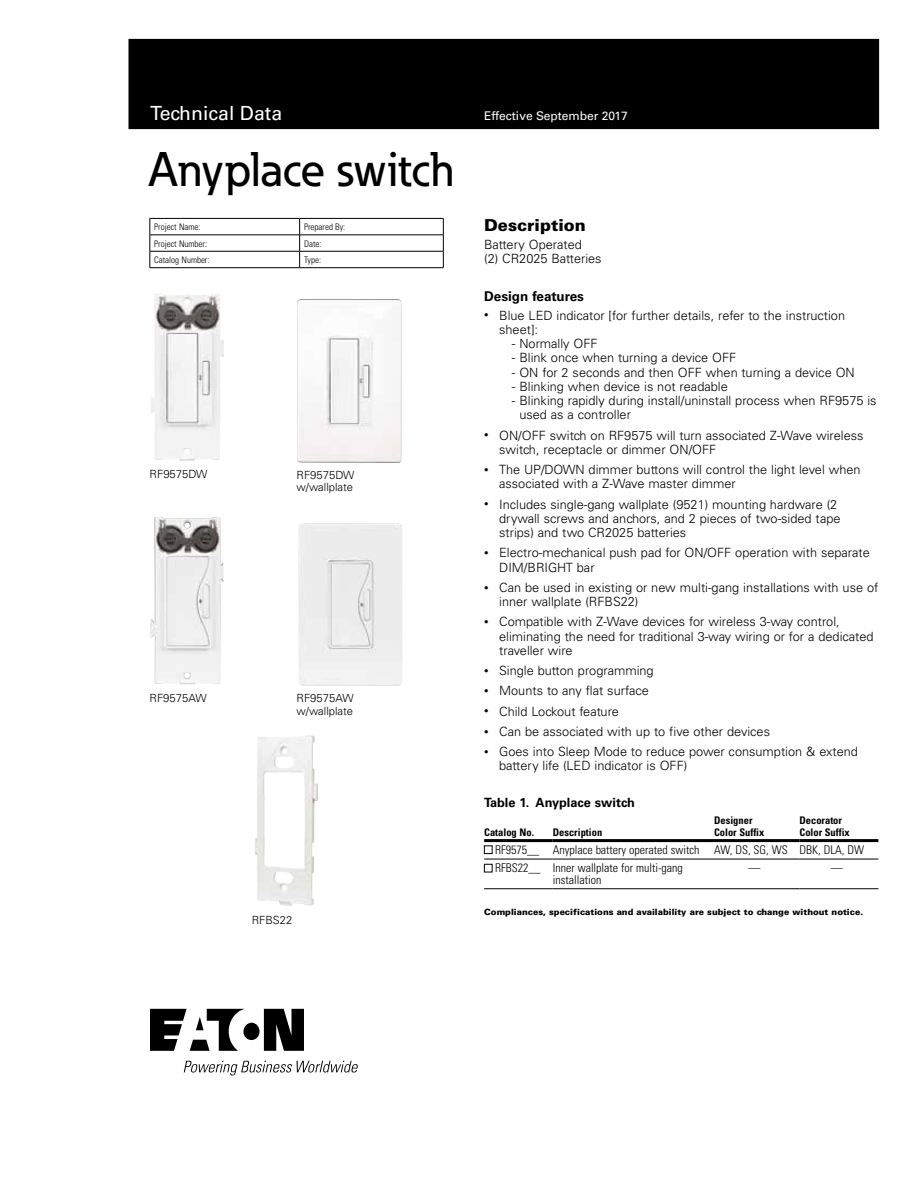
<style>
.page{position:relative;width:918px;height:1188px;background:#fff}
.page>*{position:absolute;margin:0;border:0;box-sizing:border-box;transform-origin:0 0}
.t1{font:500 48px "Eaton";color:#000}
.t2{font:19.5px "Univers LT Std";color:#fff}
.t3{font:900 16.5px "Univers LT Std";color:#000}
.t4{font:700 13.5px "Univers LT Std";color:#000}
.t5{font:300 12.75px/14.2px "Univers LT Std";color:#000}
.t6{font:700 12.75px "Univers LT Std";color:#000}
.t7{font:300 condensed 12px/18.5px "Univers LT Std";color:#000}
.t8{font:12px "Univers LT Std";color:#fff}
.t9{font:300 11.25px/12.8px "Univers LT Std";color:#000}
.t10{font:700 condensed 10.5px/12px "Univers LT Std";color:#000}
.t11{font:300 condensed 9px "Univers LT Std";color:#000}
.t12{font:900 8.7px "Univers LT Std";color:#000}
.s1{font-size:9px}
.s2{font-weight:700;font-stretch:normal}
</style>
<div class="page">
<div style="left:129px;top:39px;width:750px;height:90px;background:#000"></div>
<hr style="left:484px;top:859px;width:69px;height:1px;background:#000">
<hr style="left:553px;top:859px;width:161px;height:1px;background:#000">
<hr style="left:714px;top:859px;width:86px;height:1px;background:#000">
<hr style="left:800px;top:859px;width:78px;height:1px;background:#000">
<hr style="left:484px;top:888px;width:69px;height:1px;background:#000">
<hr style="left:553px;top:888px;width:161px;height:1px;background:#000">
<hr style="left:714px;top:888px;width:86px;height:1px;background:#000">
<hr style="left:800px;top:888px;width:78px;height:1px;background:#000">
<hr style="left:484px;top:839px;width:69px;height:3px;background:#000">
<hr style="left:553px;top:839px;width:161px;height:3px;background:#000">
<hr style="left:714px;top:839px;width:86px;height:3px;background:#000">
<hr style="left:800px;top:839px;width:78px;height:3px;background:#000">
<div style="left:484px;top:846px;width:8px;height:8px;border:1px solid #000"></div>
<div style="left:484px;top:864px;width:8px;height:8px;border:1px solid #000"></div>
<img style="left:151px;top:294px;width:73px;height:166px">
<img style="left:297px;top:300px;width:105px;height:162px">
<hr style="left:150px;top:218px;width:150px;height:1px;background:#000">
<hr style="left:300px;top:218px;width:144px;height:1px;background:#000">
<hr style="left:150px;top:235px;width:150px;height:1px;background:#000">
<hr style="left:300px;top:235px;width:144px;height:1px;background:#000">
<hr style="left:150px;top:251px;width:150px;height:1px;background:#000">
<svg style="left:150px;top:219px;width:1px;height:48px"></svg>
<hr style="left:300px;top:251px;width:144px;height:1px;background:#000">
<svg style="left:299px;top:219px;width:1px;height:48px"></svg>
<svg style="left:443px;top:219px;width:1px;height:48px"></svg>
<hr style="left:150px;top:267px;width:150px;height:1px;background:#000">
<hr style="left:300px;top:267px;width:144px;height:1px;background:#000">
<img style="left:255px;top:735px;width:63px;height:171px">
<img style="left:151px;top:517px;width:73px;height:167px">
<img style="left:298px;top:523px;width:104px;height:163px">
<svg style="left:150px;top:1009px;width:154px;height:42px"></svg>
<svg style="left:184px;top:1061px;width:174px;height:15px"></svg>
<h2 class="t2" style="left:150px;top:102px;width:134px">Technical Data</h2>
<p class="t8" style="left:484px;top:109px;width:145px">Effective September 2017</p>
<h1 class="t1" style="left:150px;top:140px;width:306px">Anyplace switch</h1>
<p class="t11" style="left:154px;top:222px;width:48px">Project Name:</p>
<p class="t11" style="left:304px;top:222px;width:43px">Prepared By:</p>
<p class="t11" style="left:154px;top:238px;width:54px">Project Number:</p>
<p class="t11" style="left:304px;top:238px;width:19px">Date:</p>
<p class="t11" style="left:154px;top:255px;width:57px">Catalog Number:</p>
<p class="t11" style="left:304px;top:255px;width:18px">Type:</p>
<p class="t9" style="left:150px;top:468px;width:60px">RF9575DW</p>
<p class="t9" style="left:297px;top:468px;width:59px">RF9575DW w/wallplate</p>
<p class="t9" style="left:150px;top:692px;width:59px">RF9575AW</p>
<p class="t9" style="left:297px;top:692px;width:59px">RF9575AW w/wallplate</p>
<p class="t9" style="left:252px;top:914px;width:42px">RFBS22</p>
<p class="t3" style="left:484px;top:214px;width:103px">Description</p>
<p class="t5" style="left:484px;top:237px;width:119px">Battery Operated<br>(2) CR2025 Batteries</p>
<p class="t4" style="left:484px;top:288px;width:101px">Design features</p>
<p class="t5" style="left:499px;top:308px;width:347px;text-indent:-15px"><span class="s1">•</span> Blue LED indicator [for further details, refer to the instruction sheet]:</p>
<p class="t5" style="left:512px;top:336px;width:87px">- Normally OFF</p>
<p class="t5" style="left:512px;top:351px;width:226px">- Blink once when turning a device OFF</p>
<p class="t5" style="left:512px;top:365px;width:344px">- ON for 2 seconds and then OFF when turning a device ON</p>
<p class="t5" style="left:512px;top:379px;width:217px">- Blinking when device is not readable</p>
<p class="t5" style="left:519px;top:394px;width:359px;text-indent:-7px">- Blinking rapidly during install/uninstall process when RF9575 is used as a controller</p>
<p class="t5" style="left:499px;top:428px;width:366px;text-indent:-15px"><span class="s1">•</span> ON/OFF switch on RF9575 will turn associated Z-Wave wireless switch, receptacle or dimmer ON/OFF</p>
<p class="t5" style="left:499px;top:462px;width:363px;text-indent:-15px"><span class="s1">•</span> The UP/DOWN dimmer buttons will control the light level when associated with a Z-Wave master dimmer</p>
<p class="t5" style="left:499px;top:497px;width:343px;text-indent:-15px"><span class="s1">•</span> Includes single-gang wallplate (9521) mounting hardware (2 drywall screws and anchors, and 2 pieces of two-sided tape strips) and two CR2025 batteries</p>
<p class="t5" style="left:499px;top:546px;width:372px;text-indent:-15px"><span class="s1">•</span> Electro-mechanical push pad for ON/OFF operation with separate<br>DIM/BRIGHT bar</p>
<p class="t5" style="left:499px;top:580px;width:381px;text-indent:-15px"><span class="s1">•</span> Can be used in existing or new multi-gang installations with use of inner wallplate (RFBS22)</p>
<p class="t5" style="left:499px;top:615px;width:376px;text-indent:-15px"><span class="s1">•</span> Compatible with Z-Wave devices for wireless 3-way control, eliminating the need for traditional 3-way wiring or for a dedicated traveller wire</p>
<p class="t5" style="left:484px;top:663px;width:171px"><span class="s1">•</span> Single button programming</p>
<p class="t5" style="left:484px;top:684px;width:166px"><span class="s1">•</span> Mounts to any flat surface</p>
<p class="t5" style="left:484px;top:704px;width:136px"><span class="s1">•</span> Child Lockout feature</p>
<p class="t5" style="left:484px;top:724px;width:287px"><span class="s1">•</span> Can be associated with up to five other devices</p>
<p class="t5" style="left:499px;top:744px;width:360px;text-indent:-15px"><span class="s1">•</span> Goes into Sleep Mode to reduce power consumption &amp; extend battery life (LED indicator is OFF)</p>
<p class="t6" style="left:484px;top:795px;width:152px">Table 1. Anyplace switch</p>
<p class="t10" style="left:714px;top:814px;width:52px">Designer<br>Color Suffix</p>
<p class="t10" style="left:800px;top:814px;width:52px">Decorator<br>Color Suffix</p>
<p class="t7" style="left:495px;top:840px;width:370px">RF9575<span class="s2">__</span> Anyplace battery operated switch AW, DS, SG, WS DBK, DLA, DW<br>RFBS22<span class="s2">__</span> Inner wallplate for multi-gang</p>
<p class="t7" style="left:553px;top:871px;width:50px">installation</p>
<p class="t10" style="left:484px;top:826px;width:51px">Catalog No.</p>
<p class="t10" style="left:553px;top:826px;width:51px">Description</p>
<p class="t7" style="left:749px;top:859px;width:13px">—</p>
<p class="t7" style="left:831px;top:859px;width:13px">—</p>
<p class="t12" style="left:484px;top:906px;width:381px">Compliances, specifications and availability are subject to change without notice.</p>
</div>
